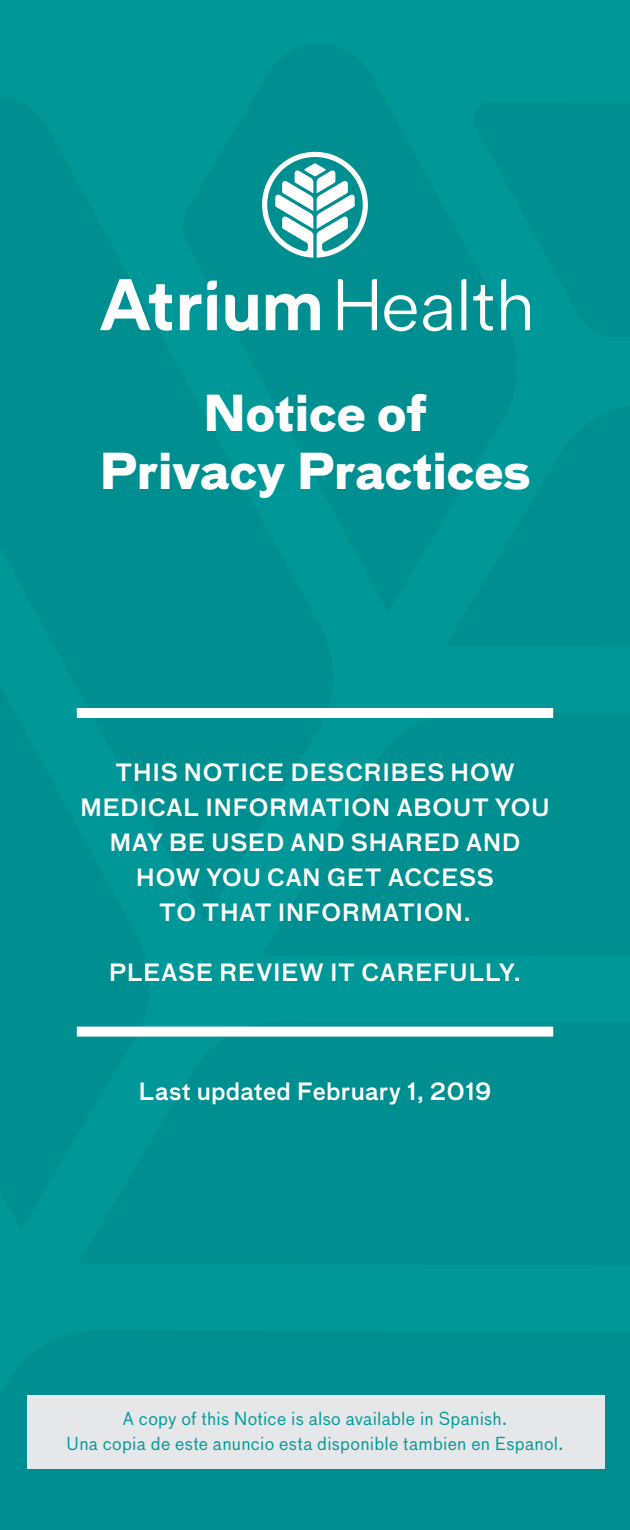
<style>
.page{position:relative;width:630px;height:1530px;background:#008f91}
.page>*{position:absolute;margin:0;border:0;box-sizing:border-box;transform-origin:0 0}
.t1{font:700 48px/57.8px "Bau Pro";letter-spacing:-.005em;color:#fff;text-align:center}
.t2{font:500 23.25px/34.8px "Bau Pro";letter-spacing:.01em;color:#fff;text-align:center}
.t3{font:17.5px/25px "Bau Pro";letter-spacing:.015em;color:#009799;text-align:center}
</style>
<div class="page">
<div style="left:27px;top:1395px;width:578px;height:74px;background:#e6e7e8"></div>
<svg style="left:100px;top:152px;width:430px;height:179px;background:#29a3a5"></svg>
<div style="left:77px;top:708px;width:476px;height:10px;background:#fff"></div>
<div style="left:77px;top:1027px;width:476px;height:10px;background:#fff"></div>
<h1 class="t1" style="left:100px;top:381px;width:432px">Notice of<br>Privacy Practices</h1>
<p class="t2" style="left:80px;top:754px;width:471px">THIS NOTICE DESCRIBES HOW<br>MEDICAL INFORMATION ABOUT YOU<br>MAY BE USED AND SHARED AND<br>HOW YOU CAN GET ACCESS<br>TO THAT INFORMATION.</p>
<p class="t2" style="left:109px;top:954px;width:414px">PLEASE REVIEW IT CAREFULLY.</p>
<p class="t2" style="left:138px;top:1073px;width:355px">Last updated February 1, 2019</p>
<p class="t3" style="left:67px;top:1405px;width:498px">A copy of this Notice is also available in Spanish.<br>Una copia de este anuncio esta disponible tambien en Espanol.</p>
</div>
